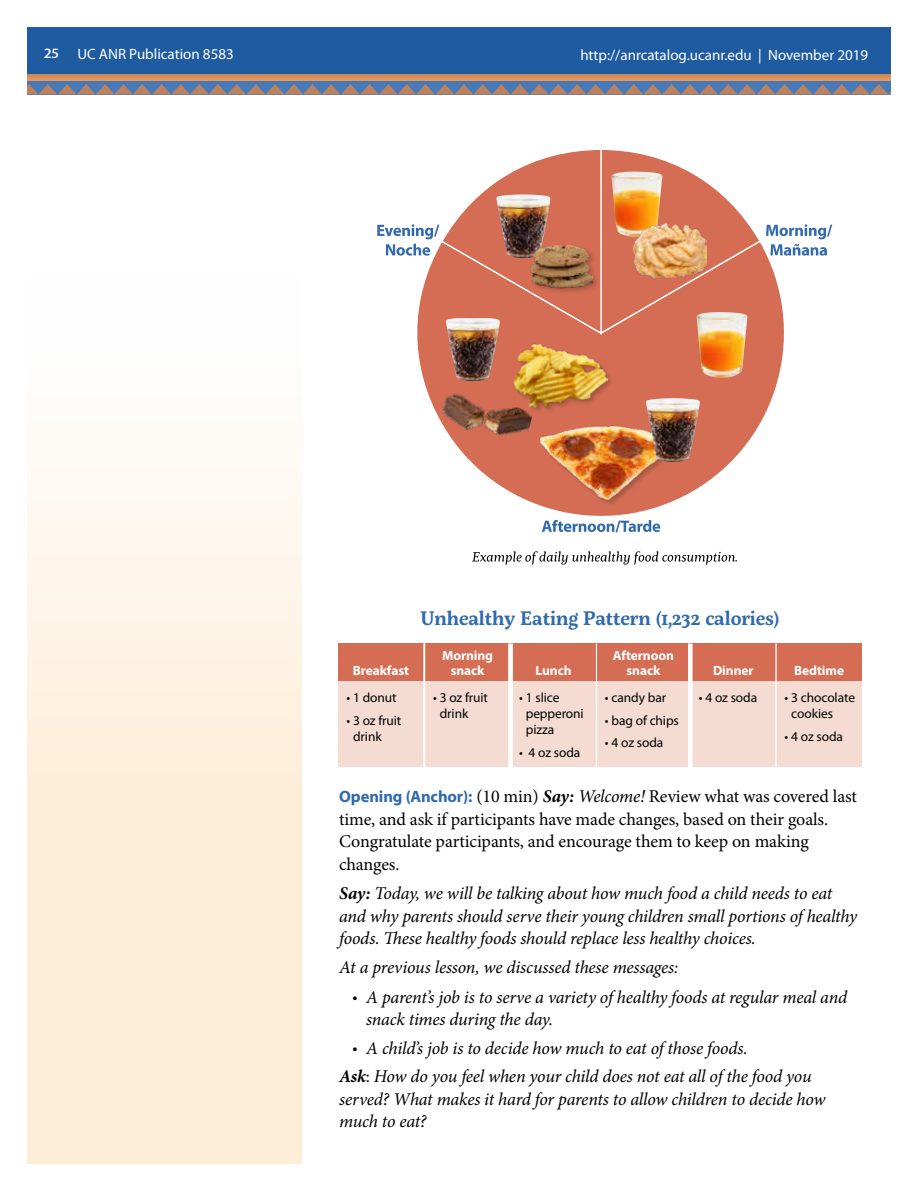
<style>
.page{position:relative;width:918px;height:1188px;background:#fff}
.page>*{position:absolute;margin:0;border:0;box-sizing:border-box;transform-origin:0 0}
.t1{font:600 19.5px "Servus Slab";letter-spacing:-.005em;color:#316aaf}
.t2{font:italic 18px/22.5px "Minion Pro";letter-spacing:-.015em;color:#000}
.t3{font:18px/22.5px "Minion Pro";letter-spacing:-.005em;color:#000}
.t4{font:15px "Myriad Pro";color:#fff}
.t5{font:13.35px/15.9px "Myriad Pro";letter-spacing:-.005em;color:#000}
.t6{font:700 13.35px/14.7px "Myriad Pro";letter-spacing:-.005em;color:#fff;text-align:center}
.s1{font-size:24px}
.s2{font-family:"Myriad Pro";font-weight:700;font-size:16.5px;color:#316aaf}
.s3{font-weight:700;font-style:italic}
.s4{font-style:italic}
.s5{font-weight:700}
.s6{font-family:"Myriad Pro";font-style:normal}
.s7{font-style:normal}
</style>
<div class="page">
<div style="left:27px;top:279px;width:274px;height:885px;background:linear-gradient(to bottom,#fefdfb,#feeace)"></div>
<svg style="left:417px;top:335px;width:367px;height:198px"></svg>
<img style="left:439px;top:391px;width:94px;height:53px">
<img style="left:697px;top:335px;width:50px;height:43px">
<img style="left:510px;top:341px;width:102px;height:79px">
<img style="left:446px;top:335px;width:55px;height:47px">
<div style="left:540px;top:426px;width:141px;height:87px;background:#000;opacity:.2"></div>
<img style="left:540px;top:415px;width:133px;height:91px">
<img style="left:646px;top:398px;width:55px;height:64px">
<svg style="left:377px;top:150px;width:455px;height:185px"></svg>
<div style="left:338px;top:644px;width:86px;height:38px;background:#d46d54"></div>
<div style="left:338px;top:682px;width:86px;height:85px;background:#f4dcd2"></div>
<hr style="left:423px;top:644px;width:1px;height:38px;background:#fff">
<hr style="left:423px;top:682px;width:1px;height:85px;background:#fff">
<svg style="left:472px;top:551px;width:265px;height:14px"></svg>
<div style="left:27px;top:27px;width:864px;height:59px;background:#000;opacity:.23"></div>
<div style="left:27px;top:27px;width:864px;height:46px;background:#1f5ba0"></div>
<svg style="left:27px;top:84px;width:864px;height:10px;background:#7e7d8e"></svg>
<svg style="left:542px;top:520px;width:118px;height:12px"></svg>
<div style="left:425px;top:644px;width:86px;height:38px;background:#d46d54"></div>
<div style="left:425px;top:682px;width:86px;height:85px;background:#f4dcd2"></div>
<div style="left:511px;top:644px;width:86px;height:38px;background:#d46d54"></div>
<div style="left:511px;top:682px;width:86px;height:85px;background:#f4dcd2"></div>
<div style="left:508px;top:644px;width:5px;height:38px;background:#fff"></div>
<div style="left:508px;top:682px;width:5px;height:85px;background:#fff"></div>
<div style="left:596px;top:644px;width:94px;height:38px;background:#d46d54"></div>
<div style="left:596px;top:682px;width:94px;height:85px;background:#f4dcd2"></div>
<hr style="left:596px;top:644px;width:1px;height:38px;background:#fff">
<hr style="left:596px;top:682px;width:1px;height:85px;background:#fff">
<div style="left:690px;top:644px;width:86px;height:38px;background:#d46d54"></div>
<div style="left:690px;top:682px;width:86px;height:85px;background:#f4dcd2"></div>
<div style="left:688px;top:644px;width:5px;height:38px;background:#fff"></div>
<div style="left:688px;top:682px;width:5px;height:85px;background:#fff"></div>
<div style="left:776px;top:644px;width:86px;height:38px;background:#d46d54"></div>
<div style="left:776px;top:682px;width:86px;height:85px;background:#f4dcd2"></div>
<hr style="left:776px;top:644px;width:1px;height:38px;background:#fff">
<hr style="left:776px;top:682px;width:1px;height:85px;background:#fff">
<p class="t4" style="left:44px;top:44px;width:191px"><span class="s1">25</span> UC ANR Publication 8583</p>
<p class="t4" style="left:580px;top:45px;width:289px">http://anrcatalog.ucanr.edu | November 2019</p>
<p class="t6" style="left:353px;top:663px;width:58px">Breakfast</p>
<p class="t5" style="left:347px;top:690px;width:52px">• 1 donut</p>
<p class="t5" style="left:353px;top:712px;width:50px;text-indent:-7px">• 3 oz fruit drink</p>
<p class="t1" style="left:420px;top:605px;width:361px">Unhealthy Eating Pattern (1,232 calories)</p>
<p class="t6" style="left:442px;top:648px;width:53px">Morning snack</p>
<p class="t5" style="left:440px;top:690px;width:50px;text-indent:-7px">• 3 oz fruit drink</p>
<p class="t6" style="left:536px;top:663px;width:38px">Lunch</p>
<p class="t5" style="left:526px;top:690px;width:59px;text-indent:-7px">• 1 slice pepperoni pizza</p>
<p class="t5" style="left:519px;top:744px;width:63px">• 4 oz soda</p>
<p class="t6" style="left:613px;top:648px;width:63px">Afternoon snack</p>
<p class="t5" style="left:605px;top:690px;width:63px">• candy bar</p>
<p class="t5" style="left:605px;top:712px;width:75px">• bag of chips</p>
<p class="t5" style="left:605px;top:735px;width:60px">• 4 oz soda</p>
<p class="t6" style="left:713px;top:663px;width:42px">Dinner</p>
<p class="t5" style="left:699px;top:690px;width:60px">• 4 oz soda</p>
<p class="t6" style="left:794px;top:663px;width:52px">Bedtime</p>
<p class="t5" style="left:791px;top:690px;width:65px;text-indent:-7px">• 3 chocolate cookies</p>
<p class="t5" style="left:785px;top:728px;width:60px">• 4 oz soda</p>
<p class="t3" style="left:339px;top:786px;width:519px"><span class="s2">Opening (Anchor):</span> (10 min) <span class="s3">Say:</span> <span class="s4">Welcome!</span> Review what was covered last time, and ask if participants have made changes, based on their goals.<br>Congratulate participants, and encourage them to keep on making changes.</p>
<p class="t2" style="left:339px;top:882px;width:520px"><span class="s5">Say:</span> Today, we will be talking about how much food a child needs to eat and why parents should serve their young children small portions of healthy foods. These healthy foods should replace less healthy choices.</p>
<p class="t2" style="left:339px;top:956px;width:341px">At a previous lesson, we discussed these messages:</p>
<p class="t2" style="left:366px;top:986px;width:483px;text-indent:-14px"><span class="s6">•</span> A parent’s job is to serve a variety of healthy foods at regular meal and snack times during the day.</p>
<p class="t2" style="left:339px;top:1034px;width:474px;line-height:28.5px;text-indent:14px"><span class="s6">•</span> A child’s job is to decide how much to eat of those foods.<br><span class="s5">Ask</span><span class="s7">:</span> How do you feel when your child does not eat all of the food you</p>
<p class="t2" style="left:339px;top:1088px;width:488px">served? What makes it hard for parents to allow children to decide how much to eat?</p>
</div>
